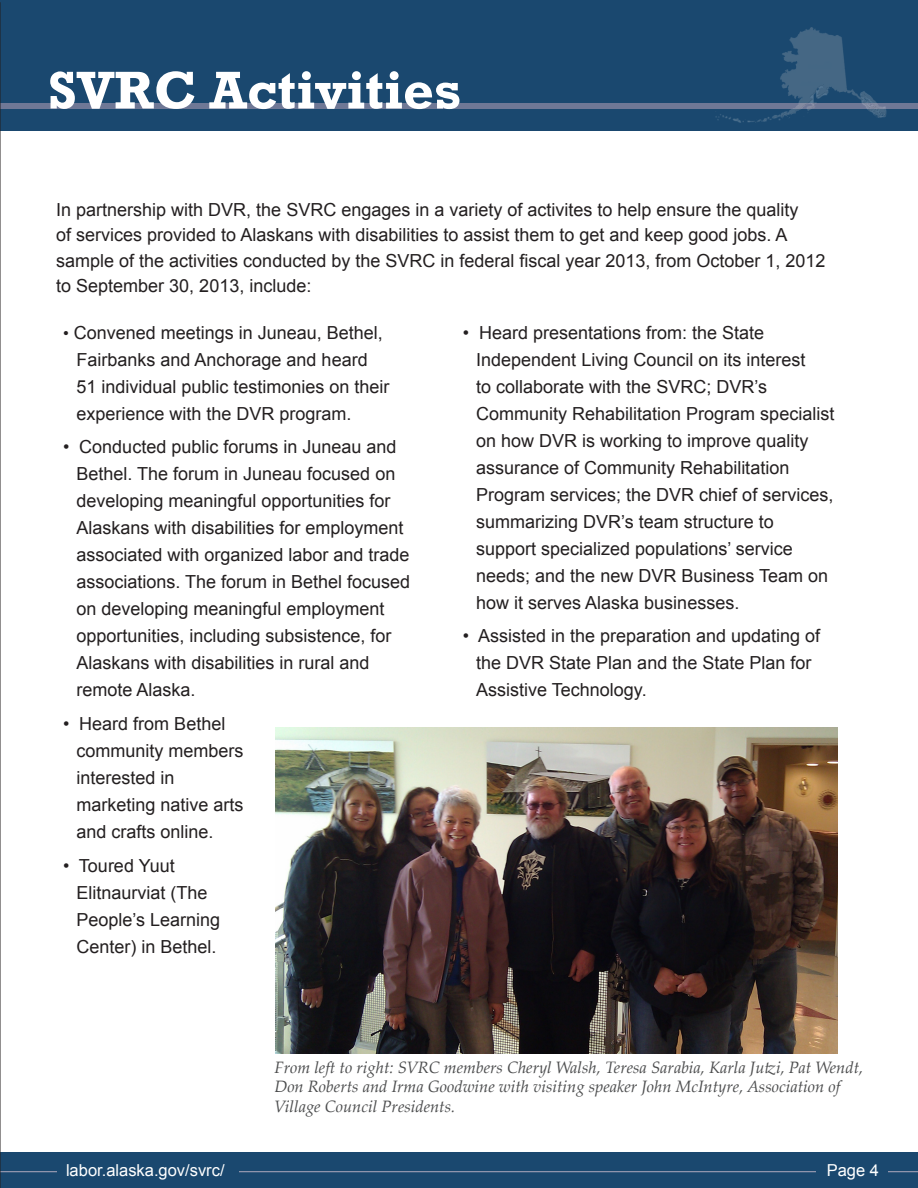
<style>
.page{position:relative;width:918px;height:1188px;background:#fff}
.page>*{position:absolute;margin:0;border:0;box-sizing:border-box;transform-origin:0 0}
.t1{font:700 54px "Rockwell";color:#fff}
.t2{font:18px/27px "Arial";color:#231f20}
.t3{font:italic 16.5px/19.8px "Palatino Linotype";color:#4b4c4d}
.t4{font:16.5px "Arial";color:#fff}
.s1{font-size:16.5px}
</style>
<div class="page">
<div style="left:0;top:0;width:918px;height:130px;background:#1a486f"></div>
<div style="left:0;top:103px;width:918px;height:6px;background:#6f7896"></div>
<div style="left:0;top:1152px;width:918px;height:36px;background:#1a486f"></div>
<svg style="left:1px;top:1171px;width:917px;height:1px"></svg>
<div style="left:57px;top:1158px;width:181px;height:24px;background:#1a486f"></div>
<img style="left:716px;top:27px;width:171px;height:96px">
<div style="left:817px;top:1152px;width:71px;height:28px;background:#1a486f"></div>
<hr style="left:0;top:2px;width:1px;height:1186px;background:#231f20">
<img style="left:275px;top:727px;width:563px;height:326px">
<p class="t1" style="left:48px;top:58px;width:415px">SVRC Activities</p>
<p class="t2" style="left:56px;top:197px;width:771px;line-height:25.5px">In partnership with DVR, the SVRC engages in a variety of activites to help ensure the quality<br>of services provided to Alaskans with disabilities to assist them to get and keep good jobs. A sample of the activities conducted by the SVRC in federal fiscal year 2013, from October 1, 2012 to September 30, 2013, include:</p>
<p class="t2" style="left:76px;top:319px;width:315px;text-indent:-14px"><span class="s1">•</span> Convened meetings in Juneau, Bethel, Fairbanks and Anchorage and heard 51 individual public testimonies on their experience with the DVR program.</p>
<p class="t2" style="left:76px;top:434px;width:335px;text-indent:-14px">• Conducted public forums in Juneau and Bethel. The forum in Juneau focused on developing meaningful opportunities for Alaskans with disabilities for employment associated with organized labor and trade associations. The forum in Bethel focused on developing meaningful employment opportunities, including subsistence, for Alaskans with disabilities in rural and remote Alaska.</p>
<p class="t2" style="left:76px;top:710px;width:169px;text-indent:-14px">• Heard from Bethel community members interested in marketing native arts and crafts online.</p>
<p class="t2" style="left:76px;top:852px;width:145px;text-indent:-14px">• Toured Yuut<br>Elitnaurviat (The<br>People’s Learning<br>Center) in Bethel.</p>
<p class="t2" style="left:476px;top:319px;width:360px;text-indent:-14px">• Heard presentations from: the State Independent Living Council on its interest<br>to collaborate with the SVRC; DVR’s Community Rehabilitation Program specialist on how DVR is working to improve quality assurance of Community Rehabilitation Program services; the DVR chief of services, summarizing DVR’s team structure to support specialized populations’ service needs; and the new DVR Business Team on how it serves Alaska businesses.</p>
<p class="t2" style="left:476px;top:623px;width:346px;text-indent:-14px">• Assisted in the preparation and updating of the DVR State Plan and the State Plan for<br>Assistive Technology.</p>
<p class="t4" style="left:66px;top:1159px;width:160px">labor.alaska.gov/svrc/</p>
<p class="t3" style="left:274px;top:1056px;width:590px">From left to right: SVRC members Cheryl Walsh, Teresa Sarabia, Karla Jutzi, Pat Wendt,<br>Don Roberts and Irma Goodwine with visiting speaker John McIntyre, Association of<br>Village Council Presidents.</p>
<p class="t4" style="left:827px;top:1160px;width:54px">Page 4</p>
</div>
